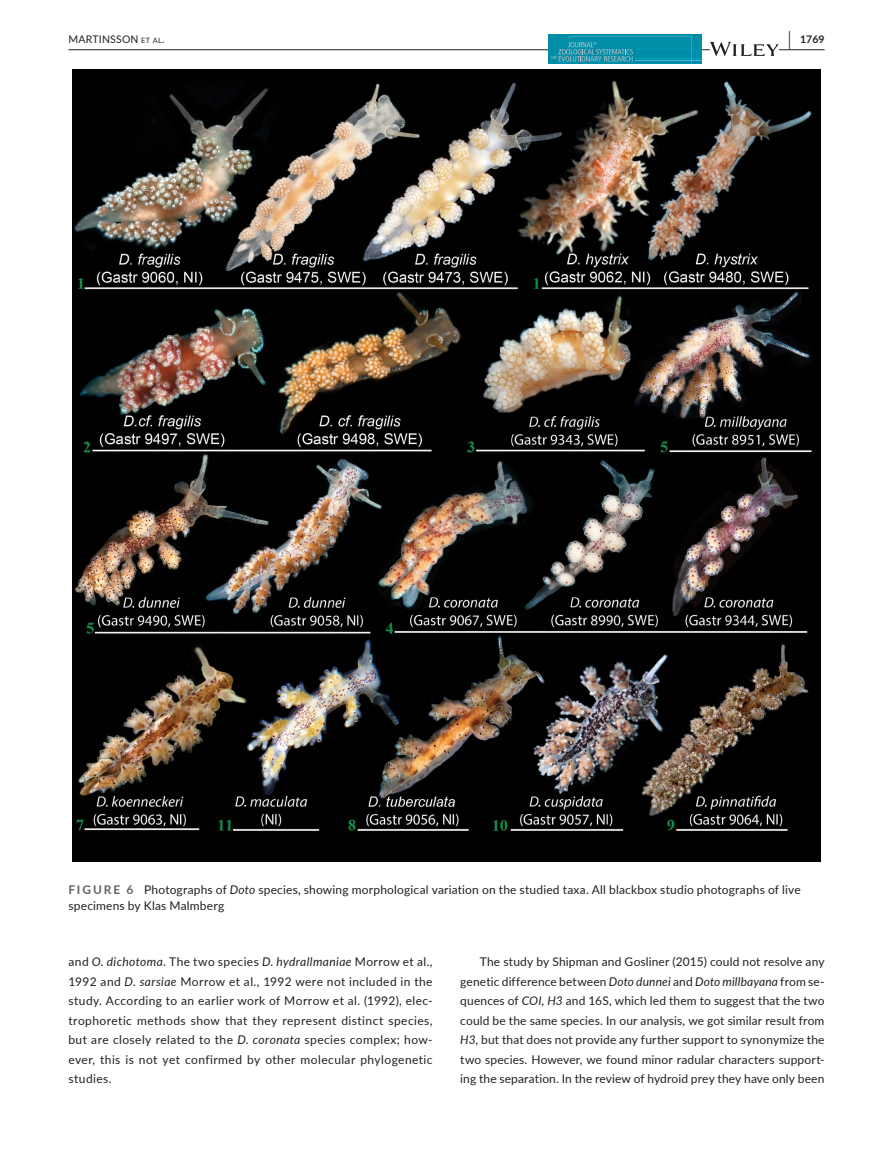
<style>
.page{position:relative;width:893px;height:1174px;background:#fff}
.page>*{position:absolute;margin:0;border:0;box-sizing:border-box;transform-origin:0 0}
.t1{font:12px/19.5px "Lato";letter-spacing:.015em;color:#231f20;text-align:justify}
.t2{font:10.5px "Lato";letter-spacing:.02em;color:#231f20}
.t3{font:700 10.5px "Lato";color:#231f20}
.s1{font-size:7.35px}
.s2{font-size:19.5px}
.s3{font-weight:700;color:#636366}
.s4{font-style:italic}
</style>
<div class="page">
<hr style="left:68px;top:49px;width:756px;height:1px;background:#231f20">
<div style="left:548px;top:34px;width:153px;height:30px;background:#008da7"></div>
<hr style="left:635px;top:58px;width:66px;height:1px;background:#00a3c5">
<hr style="left:635px;top:60px;width:66px;height:1px;background:#5db3ce">
<svg style="left:551px;top:36px;width:146px;height:28px"></svg>
<svg style="left:710px;top:42px;width:69px;height:14px"></svg>
<img style="left:72px;top:69px;width:749px;height:792px">
<p class="t2" style="left:68px;top:31px;width:98px">MARTINSSON <span class="s1">et al</span>.</p>
<p class="t3" style="left:789px;top:31px;width:37px"><span class="s2">|</span> 1769</p>
<p class="t1" style="left:68px;top:880px;width:734px;line-height:16.5px"><span class="s3">FIGURE 6</span> Photographs of <span class="s4">Doto</span> species, showing morphological variation on the studied taxa. All blackbox studio photographs of live specimens by Klas Malmberg</p>
<p class="t1" style="left:68px;top:951px;width:366px">and <span class="s4">O. dichotoma</span>. The two species <span class="s4">D. hydrallmaniae</span> Morrow et al., 1992 and <span class="s4">D. sarsiae</span> Morrow et al., 1992 were not included in the study. According to an earlier work of Morrow et al. (1992), elec&shy;trophoretic methods show that they represent distinct species, but are closely related to the <span class="s4">D. coronata</span> species complex; how&shy;ever, this is not yet confirmed by other molecular phylogenetic studies.</p>
<p class="t1" style="left:460px;top:951px;width:366px;text-indent:20px">The study by Shipman and Gosliner (2015) could not resolve any genetic difference between <span class="s4">Doto dunnei</span> and <span class="s4">Doto millbayana</span> from se&shy;quences of <span class="s4">COI</span>, <span class="s4">H3</span> and 16S, which led them to suggest that the two could be the same species. In our analysis, we got similar result from <span class="s4">H3</span>, but that does not provide any further support to synonymize the two species. However, we found minor radular characters support&shy;ing the separation. In the review of hydroid prey they have only been</p>
</div>
